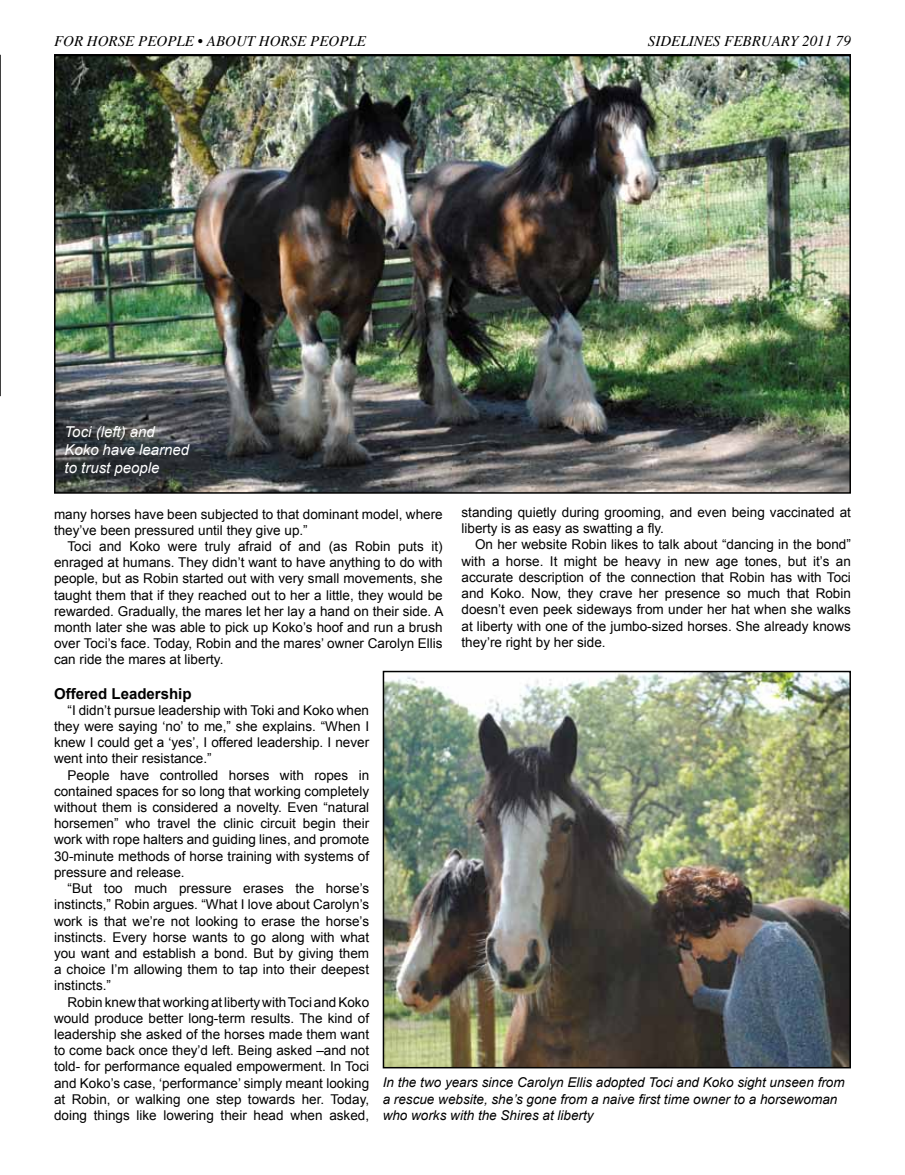
<style>
.page{position:relative;width:905px;height:1175px;background:#fff}
.page>*{position:absolute;margin:0;border:0;box-sizing:border-box;transform-origin:0 0}
.t1{font:italic 15px "Times";color:#000}
.t2{font:italic 15px/18px "Arial";color:#fff}
.t3{font:700 15px "Arial";color:#000}
.t4{font:13.5px "Arial";color:#000}
.t5{font:italic 13.5px/16.2px "Arial";color:#000}
</style>
<div class="page">
<hr style="left:54px;top:54px;width:796px;height:2px;background:#000">
<svg style="left:0;top:55px;width:1px;height:341px"></svg>
<img style="left:385px;top:673px;width:462px;height:392px">
<div style="left:382px;top:670px;width:468px;height:398px;border:2px solid #000"></div>
<img style="left:57px;top:58px;width:790px;height:433px">
<div style="left:54px;top:55px;width:796px;height:439px;border:2px solid #000"></div>
<p class="t1" style="left:54px;top:32px;width:313px">FOR HORSE PEOPLE • ABOUT HORSE PEOPLE</p>
<p class="t1" style="left:648px;top:32px;width:204px">SIDELINES FEBRUARY 2011 79</p>
<p class="t2" style="left:64px;top:423px;width:126px">Toci (left) and<br>Koko have learned to trust people</p>
<p class="t4" style="left:461px;top:503px;width:391px">standing quietly during grooming, and even being vaccinated at</p>
<p class="t4" style="left:461px;top:519px;width:204px">liberty is as easy as swatting a fly.</p>
<p class="t4" style="left:475px;top:536px;width:377px">On her website Robin likes to talk about “dancing in the bond”</p>
<p class="t4" style="left:461px;top:552px;width:391px">with a horse. It might be heavy in new age tones, but it’s an</p>
<p class="t4" style="left:461px;top:568px;width:391px">accurate description of the connection that Robin has with Toci</p>
<p class="t4" style="left:461px;top:584px;width:391px">and Koko. Now, they crave her presence so much that Robin</p>
<p class="t4" style="left:461px;top:600px;width:391px">doesn’t even peek sideways from under her hat when she walks</p>
<p class="t4" style="left:461px;top:617px;width:391px">at liberty with one of the jumbo-sized horses. She already knows</p>
<p class="t4" style="left:461px;top:633px;width:146px">they’re right by her side.</p>
<p class="t4" style="left:54px;top:505px;width:390px">many horses have been subjected to that dominant model, where</p>
<p class="t4" style="left:54px;top:521px;width:255px">they’ve been pressured until they give up.”</p>
<p class="t4" style="left:68px;top:537px;width:377px">Toci and Koko were truly afraid of and (as Robin puts it)</p>
<p class="t4" style="left:54px;top:553px;width:390px">enraged at humans. They didn’t want to have anything to do with</p>
<p class="t4" style="left:54px;top:570px;width:390px">people, but as Robin started out with very small movements, she</p>
<p class="t4" style="left:54px;top:586px;width:390px">taught them that if they reached out to her a little, they would be</p>
<p class="t4" style="left:54px;top:602px;width:391px">rewarded. Gradually, the mares let her lay a hand on their side. A</p>
<p class="t4" style="left:54px;top:618px;width:390px">month later she was able to pick up Koko’s hoof and run a brush</p>
<p class="t4" style="left:54px;top:634px;width:390px">over Toci’s face. Today, Robin and the mares’ owner Carolyn Ellis</p>
<p class="t4" style="left:54px;top:651px;width:171px">can ride the mares at liberty.</p>
<p class="t3" style="left:54px;top:683px;width:139px">Offered Leadership</p>
<p class="t4" style="left:68px;top:701px;width:303px">“I didn’t pursue leadership with Toki and Koko when</p>
<p class="t4" style="left:54px;top:717px;width:316px">they were saying ‘no’ to me,” she explains. “When I</p>
<p class="t4" style="left:54px;top:733px;width:316px">knew I could get a ‘yes’, I offered leadership. I never</p>
<p class="t4" style="left:54px;top:750px;width:159px">went into their resistance.”</p>
<p class="t4" style="left:68px;top:766px;width:303px">People have controlled horses with ropes in</p>
<p class="t4" style="left:54px;top:782px;width:316px">contained spaces for so long that working completely</p>
<p class="t4" style="left:54px;top:798px;width:316px">without them is considered a novelty. Even “natural</p>
<p class="t4" style="left:54px;top:814px;width:316px">horsemen” who travel the clinic circuit begin their</p>
<p class="t4" style="left:54px;top:831px;width:317px">work with rope halters and guiding lines, and promote</p>
<p class="t4" style="left:54px;top:847px;width:316px">30-minute methods of horse training with systems of</p>
<p class="t4" style="left:54px;top:863px;width:132px">pressure and release.</p>
<p class="t4" style="left:68px;top:879px;width:303px">“But too much pressure erases the horse’s</p>
<p class="t4" style="left:54px;top:895px;width:317px">instincts,” Robin argues. “What I love about Carolyn’s</p>
<p class="t4" style="left:54px;top:912px;width:316px">work is that we’re not looking to erase the horse’s</p>
<p class="t4" style="left:54px;top:928px;width:316px">instincts. Every horse wants to go along with what</p>
<p class="t4" style="left:54px;top:944px;width:316px">you want and establish a bond. But by giving them</p>
<p class="t4" style="left:54px;top:960px;width:316px">a choice I’m allowing them to tap into their deepest</p>
<p class="t4" style="left:54px;top:976px;width:59px">instincts.”</p>
<p class="t4" style="left:68px;top:993px;width:303px">Robin knew that working at liberty with Toci and Koko</p>
<p class="t4" style="left:54px;top:1009px;width:316px">would produce better long-term results. The kind of</p>
<p class="t4" style="left:54px;top:1025px;width:316px">leadership she asked of the horses made them want</p>
<p class="t4" style="left:54px;top:1041px;width:316px">to come back once they’d left. Being asked –and not</p>
<p class="t4" style="left:54px;top:1057px;width:316px">told- for performance equaled empowerment. In Toci</p>
<p class="t4" style="left:54px;top:1074px;width:316px">and Koko’s case, ‘performance’ simply meant looking</p>
<p class="t4" style="left:54px;top:1090px;width:316px">at Robin, or walking one step towards her. Today,</p>
<p class="t4" style="left:54px;top:1106px;width:316px">doing things like lowering their head when asked,</p>
<p class="t5" style="left:382px;top:1074px;width:463px">In the two years since Carolyn Ellis adopted Toci and Koko sight unseen from a rescue website, she’s gone from a naive first time owner to a horsewoman who works with the Shires at liberty</p>
</div>
